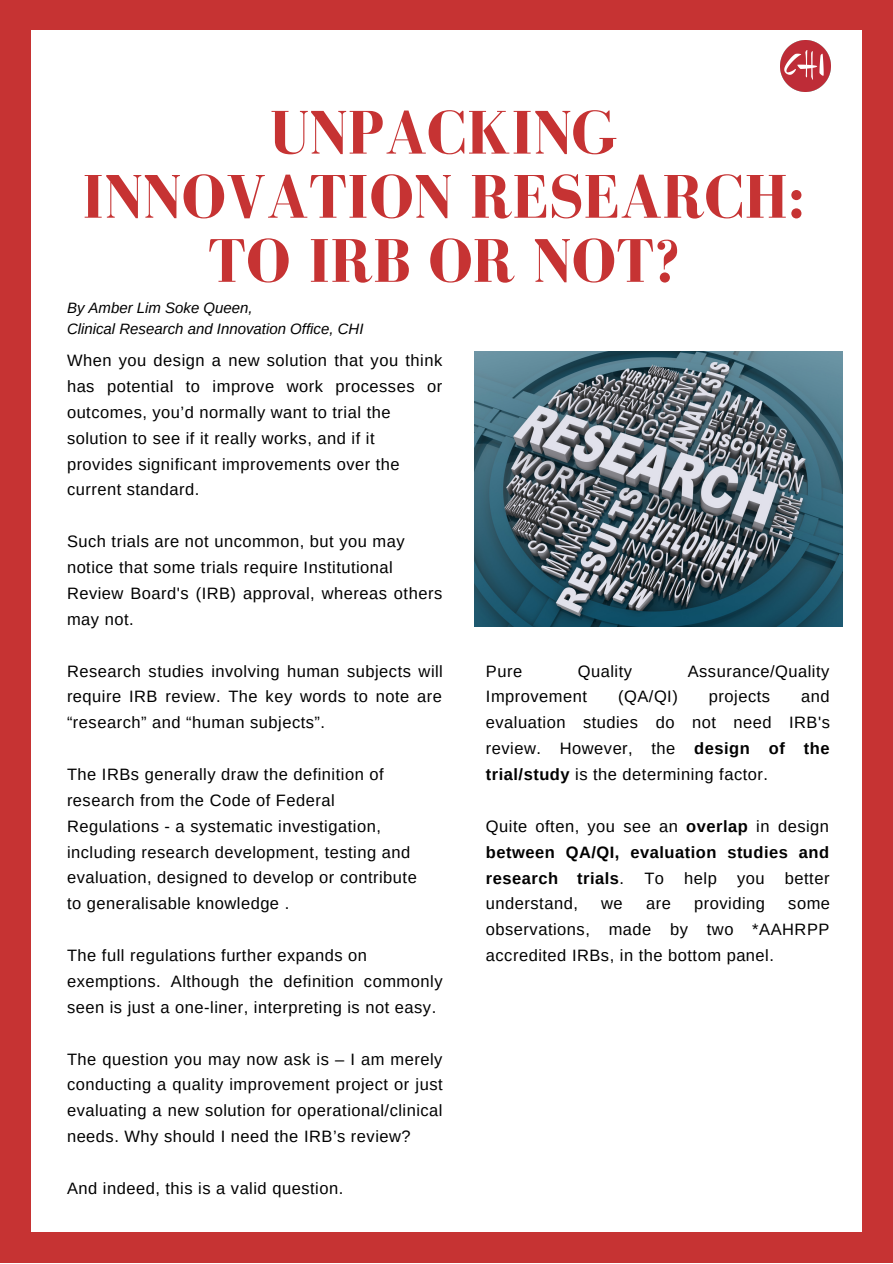
<style>
.page{position:relative;width:893px;height:1264px;background:#fff}
.page>*{position:absolute;margin:0;border:0;box-sizing:border-box;transform-origin:0 0}
.t1{font:700 63.3px/64.1px "Bodoni FLF";color:#c63333;text-align:center}
.t2{font:16.5px/25.8px "Arimo";letter-spacing:.03em;color:#000;text-align:justify}
.t3{font:italic 15px/20.2px "Arimo";color:#000}
.s1{font-weight:700}
</style>
<div class="page">
<div style="left:0;top:0;width:892px;height:1262px;background:#c63333"></div>
<div style="left:31px;top:31px;width:830px;height:1200px;background:#fff"></div>
<img style="left:780px;top:41px;width:50px;height:50px">
<img style="left:474px;top:351px;width:368px;height:275px">
<h1 class="t1" style="left:82px;top:100px;width:724px">UNPACKING<br>INNOVATION RESEARCH:<br>TO IRB OR NOT?</h1>
<p class="t3" style="left:67px;top:298px;width:298px">By Amber Lim Soke Queen,<br>Clinical Research and Innovation Office, CHI</p>
<p class="t2" style="left:67px;top:347px;width:377px;text-align:left">When you design a new solution that you think has potential to improve work processes or outcomes, you’d normally want to trial the solution to see if it really works, and if it provides significant improvements over the current standard.</p>
<p class="t2" style="left:67px;top:528px;width:377px;text-align:left">Such trials are not uncommon, but you may notice that some trials require Institutional Review Board's (IRB) approval, whereas others may not.</p>
<p class="t2" style="left:67px;top:658px;width:377px">Research studies involving human subjects will require IRB review. The key words to note are “research” and “human subjects”.</p>
<p class="t2" style="left:67px;top:761px;width:351px;text-align:left">The IRBs generally draw the definition of research from the Code of Federal Regulations - a systematic investigation, including research development, testing and evaluation, designed to develop or contribute to generalisable knowledge .</p>
<p class="t2" style="left:67px;top:942px;width:377px;text-align:left">The full regulations further expands on exemptions. Although the definition commonly seen is just a one-liner, interpreting is not easy.</p>
<p class="t2" style="left:67px;top:1045px;width:377px">The question you may now ask is – I am merely conducting a quality improvement project or just evaluating a new solution for operational/clinical needs. Why should I need the IRB’s review?</p>
<p class="t2" style="left:67px;top:1175px;width:278px">And indeed, this is a valid question.</p>
<p class="t2" style="left:486px;top:658px;width:38px">Pure</p>
<p class="t2" style="left:577px;top:658px;width:56px">Quality</p>
<p class="t2" style="left:687px;top:658px;width:143px">Assurance/Quality</p>
<p class="t2" style="left:486px;top:684px;width:103px">Improvement</p>
<p class="t2" style="left:618px;top:684px;width:61px">(QA/QI)</p>
<p class="t2" style="left:709px;top:684px;width:63px">projects</p>
<p class="t2" style="left:486px;top:684px;width:345px;text-indent:315px">and evaluation studies do not need IRB's review. However, the <span class="s1">design of the trial/study</span> is the determining factor.</p>
<p class="t2" style="left:486px;top:813px;width:345px">Quite often, you see an <span class="s1">overlap</span> in design <span class="s1">between QA/QI, evaluation studies and research trials</span>. To help you better understand,</p>
<p class="t2" style="left:601px;top:890px;width:23px">we</p>
<p class="t2" style="left:646px;top:890px;width:26px">are</p>
<p class="t2" style="left:694px;top:890px;width:72px">providing</p>
<p class="t2" style="left:486px;top:890px;width:345px;text-indent:302px">some observations, made by two *AAHRPP accredited IRBs, in the bottom panel.</p>
</div>
